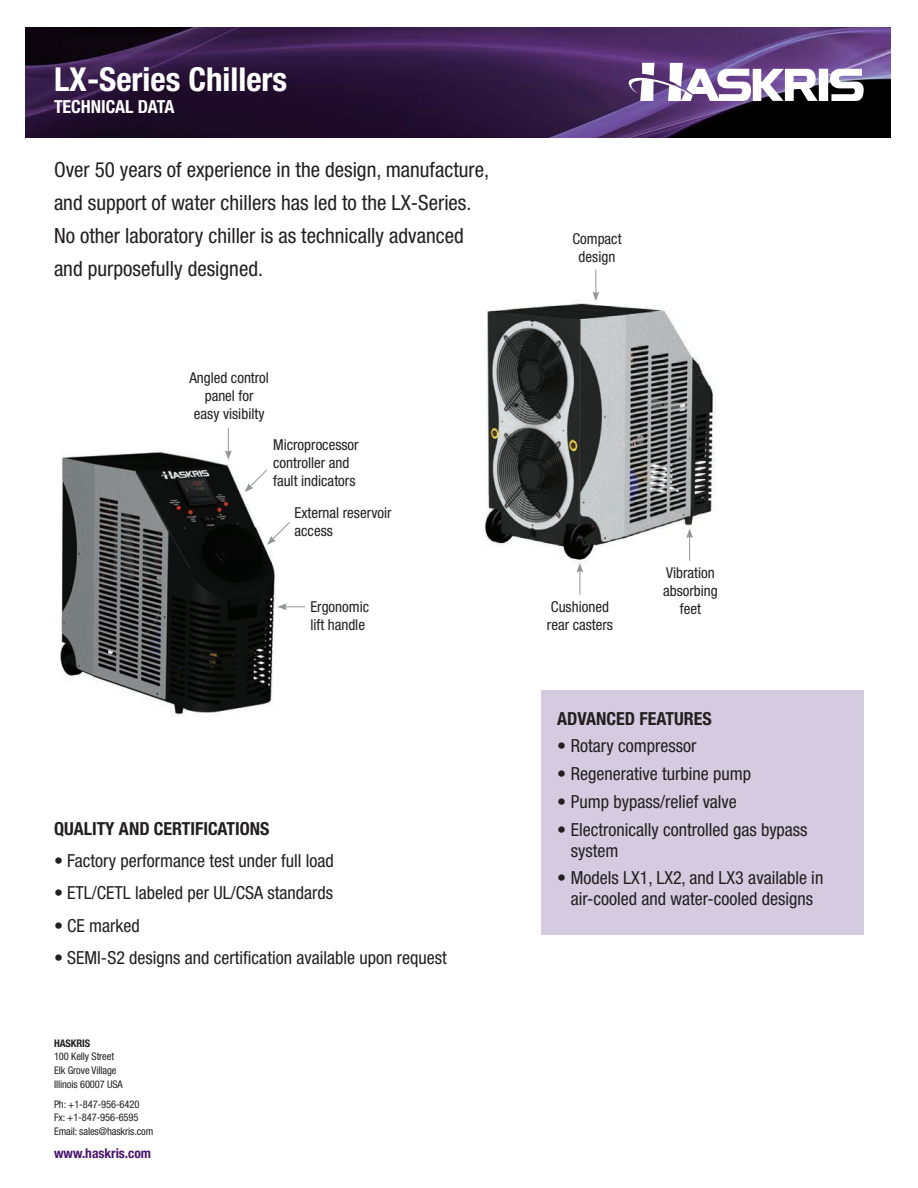
<style>
.page{position:relative;width:918px;height:1188px;background:#fff}
.page>*{position:absolute;margin:0;border:0;box-sizing:border-box;transform-origin:0 0}
.t1{font:700 condensed 33px "Helvetica Neue LT Std";color:#fff}
.t2{font:condensed 21px/33px "Helvetica Neue LT Std";color:#231f20}
.t3{font:condensed 18px/21px "Helvetica Neue LT Std";color:#231f20}
.t4{font:700 condensed 18px "Helvetica Neue LT Std";color:#231f20}
.t5{font:700 condensed 18px "Helvetica Neue LT Std";color:#fff}
.t6{font:condensed 15px/18px "Helvetica Neue LT Std";color:#231f20}
.t7{font:700 condensed 13.5px "Helvetica Neue LT Std";color:#48166d}
.t8{font:condensed 10.5px/13.5px "Helvetica Neue LT Std";letter-spacing:-.01em;color:#231f20}
.t9{font:700 condensed 10.5px "Helvetica Neue LT Std";letter-spacing:-.01em;color:#231f20}
</style>
<div class="page">
<img style="left:25px;top:27px;width:866px;height:111px">
<svg style="left:629px;top:63px;width:189px;height:38px"></svg>
<div style="left:819px;top:69px;width:9px;height:32px;background:#fff"></div>
<svg style="left:830px;top:69px;width:34px;height:32px"></svg>
<div style="left:541px;top:691px;width:323px;height:244px;background:#d4cbe0"></div>
<img style="left:60px;top:451px;width:219px;height:265px">
<img style="left:484px;top:303px;width:232px;height:259px">
<svg style="left:576px;top:563px;width:7px;height:32px"></svg>
<svg style="left:686px;top:529px;width:7px;height:32px"></svg>
<svg style="left:592px;top:269px;width:7px;height:32px"></svg>
<svg style="left:277px;top:603px;width:28px;height:7px"></svg>
<svg style="left:225px;top:428px;width:7px;height:32px"></svg>
<svg style="left:245px;top:469px;width:23px;height:23px"></svg>
<svg style="left:267px;top:521px;width:23px;height:24px"></svg>
<h1 class="t1" style="left:54px;top:59px;width:235px">LX-Series Chillers</h1>
<p class="t5" style="left:54px;top:95px;width:122px">TECHNICAL DATA</p>
<p class="t2" style="left:54px;top:153px;width:437px">Over 50 years of experience in the design, manufacture, and support of water chillers has led to the LX-Series.<br>No other laboratory chiller is as technically advanced and purposefully designed.</p>
<p class="t6" style="left:189px;top:369px;width:81px;text-align:center">Angled control panel for<br>easy visibilty</p>
<p class="t6" style="left:273px;top:435px;width:87px">Microprocessor controller and fault indicators</p>
<p class="t6" style="left:295px;top:504px;width:99px">External reservoir access</p>
<p class="t6" style="left:310px;top:597px;width:60px">Ergonomic lift handle</p>
<p class="t4" style="left:54px;top:817px;width:217px">QUALITY AND CERTIFICATIONS</p>
<p class="t3" style="left:54px;top:850px;width:281px">• Factory performance test under full load</p>
<p class="t3" style="left:54px;top:882px;width:281px">• ETL/CETL labeled per UL/CSA standards</p>
<p class="t3" style="left:54px;top:915px;width:87px">• CE marked</p>
<p class="t3" style="left:54px;top:947px;width:394px">• SEMI-S2 designs and certification available upon request</p>
<p class="t9" style="left:54px;top:1037px;width:38px">HASKRIS</p>
<p class="t8" style="left:54px;top:1050px;width:70px">100 Kelly Street<br>Elk Grove Village<br>Illinois 60007 USA</p>
<p class="t8" style="left:54px;top:1097px;width:101px">Ph: +1-847-956-6420<br>Fx: +1-847-956-6595<br>Email: sales@haskris.com</p>
<p class="t7" style="left:54px;top:1145px;width:99px">www.haskris.com</p>
<p class="t6" style="left:572px;top:230px;width:51px;text-align:center">Compact design</p>
<p class="t6" style="left:547px;top:597px;width:68px">Cushioned rear casters</p>
<p class="t6" style="left:663px;top:564px;width:56px;text-align:center">Vibration absorbing feet</p>
<p class="t4" style="left:557px;top:707px;width:156px">ADVANCED FEATURES</p>
<p class="t3" style="left:557px;top:735px;width:141px">• Rotary compressor</p>
<p class="t3" style="left:557px;top:763px;width:195px">• Regenerative turbine pump</p>
<p class="t3" style="left:557px;top:791px;width:181px">• Pump bypass/relief valve</p>
<p class="t3" style="left:571px;top:819px;width:238px;text-indent:-14px">• Electronically controlled gas bypass system</p>
<p class="t3" style="left:557px;top:867px;width:268px;text-align:center">• Models LX1, LX2, and LX3 available in air-cooled and water-cooled designs</p>
</div>
